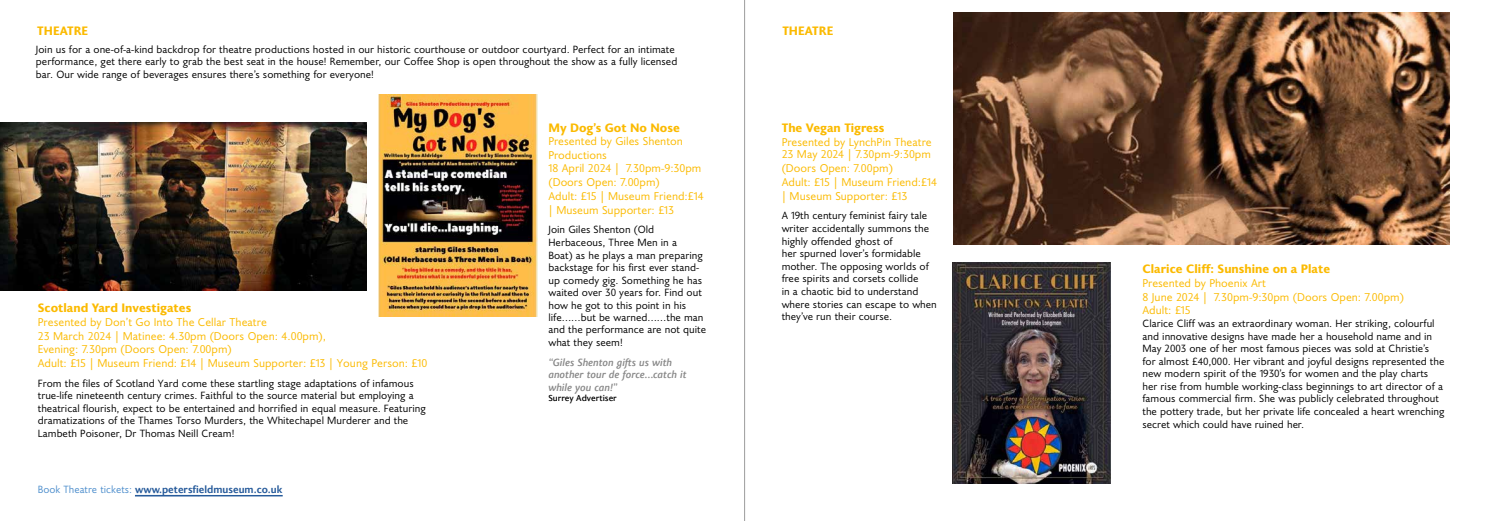
<style>
.page{position:relative;width:1489px;height:521px;background:#fff}
.page>*{position:absolute;margin:0;border:0;box-sizing:border-box;transform-origin:0 0}
.t1{font:800 12.25px "Joanna Sans Nova";color:#fbba00}
.t2{font:11.38px/13.6px "Joanna Sans Nova";color:#fbba00}
.t3{font:10.5px/12.5px "Joanna Sans Nova";color:#000}
.t4{font:italic 500 10.5px/12.6px "Joanna Sans Nova";color:#878787}
.t5{font:700 10.5px "Joanna Sans Nova";color:#275b9b}
.t6{font:500 8.75px "Joanna Sans Nova";color:#000}
.s1{font-weight:400;color:#4f8fcd}
</style>
<div class="page">
<hr style="left:744px;top:0;width:1px;height:521px;background:#9d9d9c">
<img style="left:0;top:123px;width:366px;height:167px">
<img style="left:953px;top:12px;width:496px;height:233px">
<hr style="left:199px;top:495px;width:84px;height:1px;background:#275b9b">
<hr style="left:135px;top:495px;width:64px;height:1px;background:#275b9b">
<img style="left:378px;top:95px;width:159px;height:222px">
<img style="left:952px;top:262px;width:158px;height:221px">
<p class="t1" style="left:37px;top:22px;width:53px">THEATRE</p>
<p class="t3" style="left:36px;top:42px;width:643px">Join us for a one-of-a-kind backdrop for theatre productions hosted in our historic courthouse or outdoor courtyard. Perfect for an intimate performance, get there early to grab the best seat in the house! Remember, our Coffee Shop is open throughout the show as a fully licensed bar. Our wide range of beverages ensures there’s something for everyone!</p>
<p class="t1" style="left:38px;top:299px;width:155px">Scotland Yard Investigates</p>
<p class="t2" style="left:38px;top:315px;width:391px">Presented by Don’t Go Into The Cellar Theatre<br>23 March 2024 | Matinee: 4.30pm (Doors Open: 4.00pm),<br>Evening: 7.30pm (Doors Open: 7.00pm)<br>Adult: £15 | Museum Friend: £14 | Museum Supporter: £13 | Young Person: £10</p>
<p class="t3" style="left:38px;top:376px;width:389px">From the files of Scotland Yard come these startling stage adaptations of infamous true-life nineteenth century crimes. Faithful to the source material but employing a theatrical flourish, expect to be entertained and horrified in equal measure. Featuring dramatizations of the Thames Torso Murders, the Whitechapel Murderer and the Lambeth Poisoner, Dr Thomas Neill Cream!</p>
<p class="t5" style="left:38px;top:481px;width:246px"><span class="s1">Book Theatre tickets:</span> www.petersfieldmuseum.co.uk</p>
<p class="t1" style="left:548px;top:119px;width:133px">My Dog’s Got No Nose</p>
<p class="t2" style="left:548px;top:134px;width:157px">Presented by Giles Shenton<br>Productions<br>18 April 2024 | 7.30pm-9:30pm (Doors Open: 7.00pm)<br>Adult: £15 | Museum Friend:£14 | Museum Supporter: £13</p>
<p class="t3" style="left:548px;top:223px;width:159px">Join Giles Shenton (Old<br>Herbaceous, Three Men in a<br>Boat) as he plays a man preparing backstage for his first ever stand&shy;up comedy gig. Something he has waited over 30 years for. Find out how he got to this point in his life……but be warned……the man and the performance are not quite what they seem!</p>
<p class="t4" style="left:548px;top:355px;width:140px">“Giles Shenton gifts us with another tour de force...catch it while you can!”</p>
<p class="t6" style="left:548px;top:392px;width:70px">Surrey Advertiser</p>
<p class="t1" style="left:782px;top:22px;width:53px">THEATRE</p>
<p class="t1" style="left:781px;top:118px;width:104px">The Vegan Tigress</p>
<p class="t2" style="left:781px;top:134px;width:157px">Presented by LynchPin Theatre<br>23 May 2024 | 7.30pm-9:30pm (Doors Open: 7.00pm)<br>Adult: £15 | Museum Friend:£14 | Museum Supporter: £13</p>
<p class="t3" style="left:781px;top:209px;width:157px">A 19th century feminist fairy tale writer accidentally summons the highly offended ghost of<br>her spurned lover’s formidable mother. The opposing worlds of free spirits and corsets collide<br>in a chaotic bid to understand where stories can escape to when they’ve run their course.</p>
<p class="t1" style="left:1142px;top:260px;width:189px">Clarice Cliff: Sunshine on a Plate</p>
<p class="t2" style="left:1142px;top:276px;width:263px">Presented by Phoenix Art<br>8 June 2024 | 7.30pm-9:30pm (Doors Open: 7.00pm)<br>Adult: £15</p>
<p class="t3" style="left:1142px;top:317px;width:304px">Clarice Cliff was an extraordinary woman. Her striking, colourful and innovative designs have made her a household name and in May 2003 one of her most famous pieces was sold at Christie’s for almost £40,000. Her vibrant and joyful designs represented the new modern spirit of the 1930’s for women and the play charts her rise from humble working-class beginnings to art director of a famous commercial firm. She was publicly celebrated throughout the pottery trade, but her private life concealed a heart wrenching secret which could have ruined her.</p>
</div>
